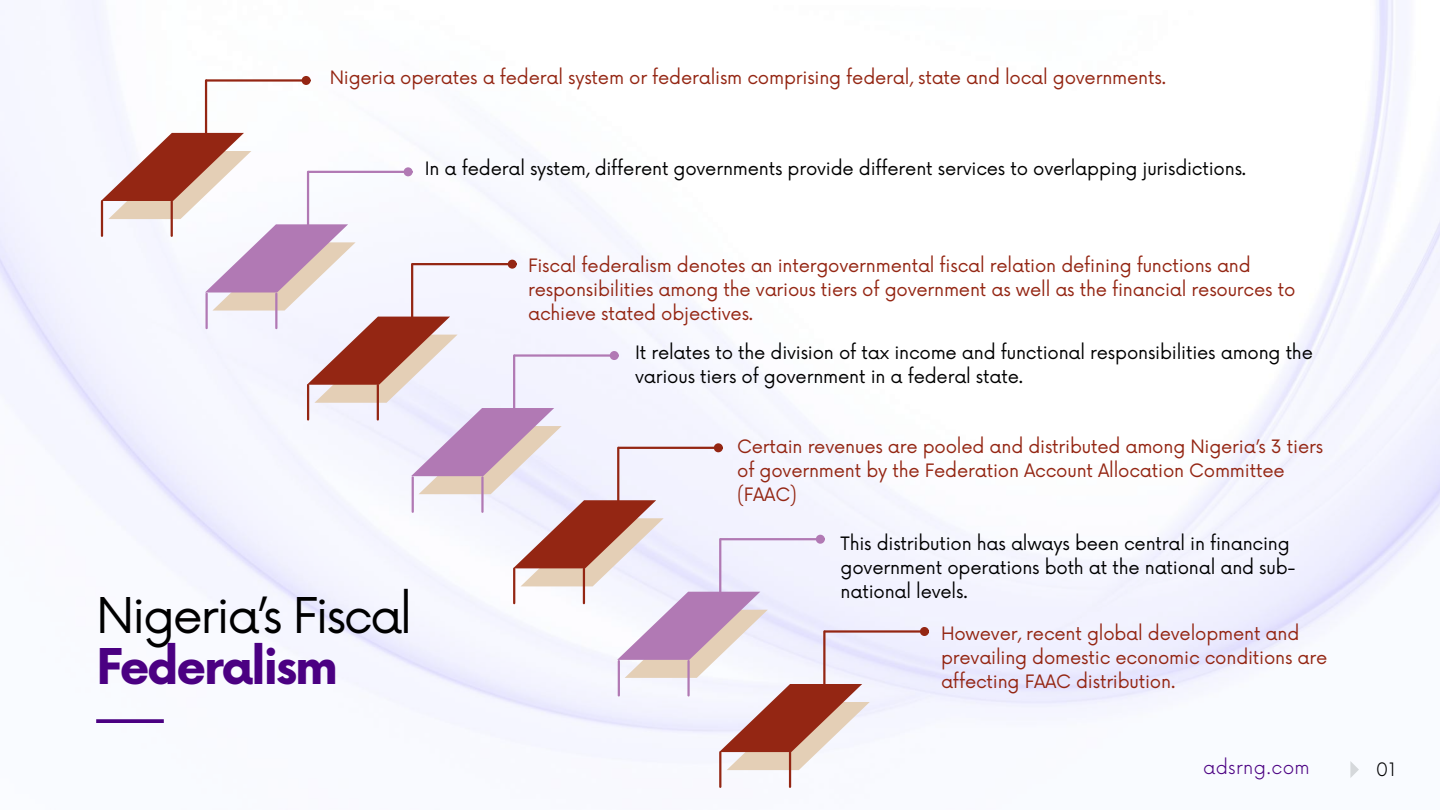
<style>
.page{position:relative;width:1440px;height:810px;background:#fff}
.page>*{position:absolute;margin:0;border:0;box-sizing:border-box;transform-origin:0 0}
.t1{font:48px "Now";letter-spacing:-.05em;color:#000}
.t2{font:700 48px "Now";letter-spacing:-.05em;color:#4b0082}
.t3{font:18px/24px "Now";letter-spacing:-.01em;color:#942613}
.t4{font:18px/24px "Now";letter-spacing:-.01em;color:#000}
.t5{font:300 18px "Now";letter-spacing:.02em;color:#4b0082}
.t6{font:300 18px "Now";color:#000}
</style>
<div class="page">
<img style="left:0;top:0;width:1440px;height:788px">
<hr style="left:207px;top:79px;width:95px;height:3px;background:#942613">
<div style="left:303px;top:77px;width:7px;height:7px;background:#942613;border-radius:50%"></div>
<div style="left:302px;top:76px;width:9px;height:9px;border:2px solid #942613;border-radius:50%"></div>
<hr style="left:205px;top:80px;width:2px;height:53px;background:#942613">
<svg style="left:101px;top:133px;width:255px;height:178px"></svg>
<hr style="left:309px;top:171px;width:95px;height:2px;background:#b179b4">
<div style="left:405px;top:168px;width:7px;height:7px;background:#b179b4;border-radius:50%"></div>
<div style="left:404px;top:167px;width:9px;height:9px;border:2px solid #b179b4;border-radius:50%"></div>
<hr style="left:307px;top:172px;width:2px;height:53px;background:#b179b4">
<hr style="left:206px;top:294px;width:2px;height:34px;background:#b179b4">
<hr style="left:275px;top:294px;width:2px;height:34px;background:#b179b4">
<hr style="left:413px;top:263px;width:95px;height:2px;background:#942613">
<div style="left:509px;top:261px;width:7px;height:7px;background:#942613;border-radius:50%"></div>
<div style="left:508px;top:260px;width:9px;height:9px;border:2px solid #942613;border-radius:50%"></div>
<hr style="left:411px;top:264px;width:2px;height:53px;background:#942613">
<svg style="left:307px;top:317px;width:255px;height:177px"></svg>
<hr style="left:515px;top:354px;width:95px;height:3px;background:#b179b4">
<div style="left:611px;top:352px;width:7px;height:7px;background:#b179b4;border-radius:50%"></div>
<div style="left:610px;top:351px;width:9px;height:9px;border:2px solid #b179b4;border-radius:50%"></div>
<hr style="left:513px;top:355px;width:2px;height:54px;background:#b179b4">
<hr style="left:412px;top:477px;width:2px;height:35px;background:#b179b4">
<hr style="left:481px;top:477px;width:3px;height:35px;background:#b179b4">
<svg style="left:513px;top:500px;width:151px;height:86px"></svg>
<hr style="left:619px;top:447px;width:95px;height:2px;background:#942613">
<div style="left:715px;top:444px;width:7px;height:7px;background:#942613;border-radius:50%"></div>
<div style="left:714px;top:443px;width:9px;height:9px;border:2px solid #942613;border-radius:50%"></div>
<hr style="left:617px;top:448px;width:2px;height:53px;background:#942613">
<hr style="left:583px;top:569px;width:2px;height:34px;background:#942613">
<hr style="left:513px;top:569px;width:2px;height:34px;background:#942613">
<svg style="left:617px;top:592px;width:151px;height:86px"></svg>
<hr style="left:721px;top:538px;width:95px;height:2px;background:#b179b4">
<div style="left:817px;top:536px;width:7px;height:7px;background:#b179b4;border-radius:50%"></div>
<div style="left:816px;top:535px;width:9px;height:9px;border:2px solid #b179b4;border-radius:50%"></div>
<hr style="left:719px;top:539px;width:2px;height:53px;background:#b179b4">
<hr style="left:618px;top:661px;width:2px;height:34px;background:#b179b4">
<hr style="left:687px;top:661px;width:3px;height:34px;background:#b179b4">
<svg style="left:719px;top:684px;width:151px;height:86px"></svg>
<hr style="left:825px;top:630px;width:95px;height:3px;background:#942613">
<div style="left:921px;top:628px;width:7px;height:7px;background:#942613;border-radius:50%"></div>
<div style="left:920px;top:627px;width:9px;height:9px;border:2px solid #942613;border-radius:50%"></div>
<hr style="left:823px;top:631px;width:3px;height:54px;background:#942613">
<hr style="left:789px;top:752px;width:2px;height:35px;background:#942613">
<hr style="left:719px;top:752px;width:2px;height:35px;background:#942613">
<svg style="left:96px;top:719px;width:68px;height:4px"></svg>
<svg style="left:1350px;top:761px;width:9px;height:17px"></svg>
<p class="t3" style="left:330px;top:66px;width:838px">Nigeria operates a federal system or federalism comprising federal, state and local governments.</p>
<p class="t4" style="left:425px;top:158px;width:823px">In a federal system, different governments provide different services to overlapping jurisdictions.</p>
<p class="t3" style="left:528px;top:255px;width:769px">Fiscal federalism denotes an intergovernmental fiscal relation defining functions and responsibilities among the various tiers of government as well as the financial resources to achieve stated objectives.</p>
<p class="t4" style="left:635px;top:342px;width:679px">It relates to the division of tax income and functional responsibilities among the various tiers of government in a federal state.</p>
<h1 class="t1" style="left:96px;top:589px;width:318px">Nigeria’s Fiscal</h1>
<h1 class="t2" style="left:96px;top:641px;width:244px">Federalism</h1>
<p class="t3" style="left:737px;top:436px;width:588px">Certain revenues are pooled and distributed among Nigeria’s 3 tiers of government by the Federation Account Allocation Committee (FAAC)</p>
<p class="t4" style="left:841px;top:532px;width:457px">This distribution has always been central in financing government operations both at the national and sub&shy;national levels.</p>
<p class="t3" style="left:941px;top:622px;width:388px">However, recent global development and prevailing domestic economic conditions are affecting FAAC distribution.</p>
<p class="t5" style="left:1203px;top:758px;width:108px">adsrng.com</p>
<p class="t6" style="left:1376px;top:760px;width:21px">01</p>
</div>
